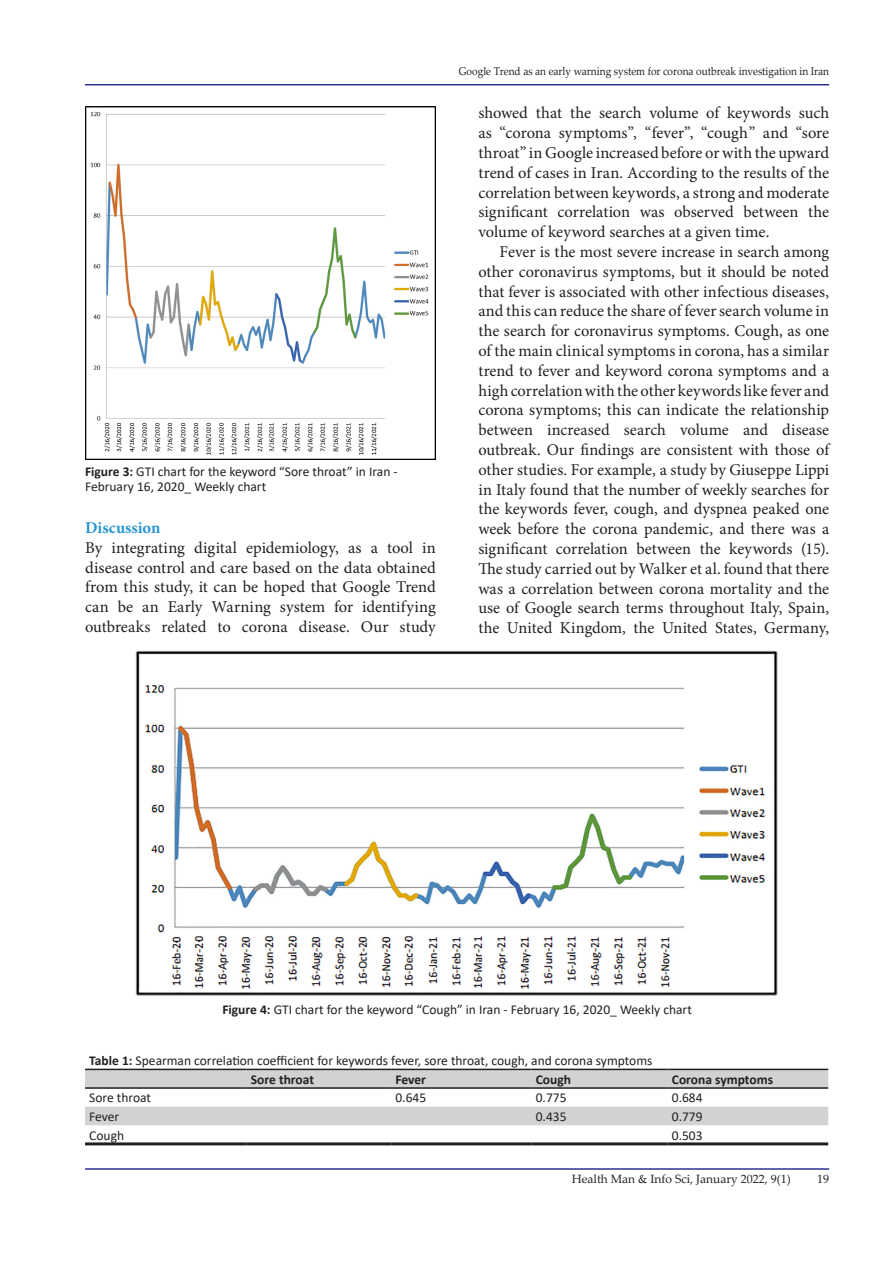
<style>
.page{position:relative;width:893px;height:1263px;background:#fff}
.page>*{position:absolute;margin:0;border:0;box-sizing:border-box;transform-origin:0 0}
.t1{font:16.5px/19.8px "Minion Pro";color:#231f20;text-align:justify}
.t2{font:700 16.5px "Minion Pro";letter-spacing:.005em;color:#2895d3}
.t3{font:13.5px/15.5px "Calibri";color:#231f20}
.t4{font:700 13.5px "Calibri";color:#231f20}
.t5{font:12px "Palatino Linotype";color:#231f20}
.t6{font:11.25px "Palatino Linotype";color:#231f20;scale:.9 1}
.s1{font-weight:700}
</style>
<div class="page">
<hr style="left:85px;top:1168px;width:744px;height:2px;background:#2e3092">
<hr style="left:85px;top:84px;width:744px;height:1px;background:#2e3092">
<img style="left:85px;top:106px;width:351px;height:354px">
<img style="left:135px;top:650px;width:643px;height:346px">
<svg style="left:85px;top:1070px;width:743px;height:55px"></svg>
<hr style="left:85px;top:1069px;width:162px;height:1px;background:#231f20">
<hr style="left:247px;top:1069px;width:144px;height:1px;background:#231f20">
<hr style="left:391px;top:1069px;width:140px;height:1px;background:#231f20">
<hr style="left:531px;top:1069px;width:137px;height:1px;background:#231f20">
<hr style="left:668px;top:1069px;width:160px;height:1px;background:#231f20">
<hr style="left:85px;top:1087px;width:162px;height:2px;background:#231f20">
<hr style="left:247px;top:1087px;width:144px;height:2px;background:#231f20">
<hr style="left:391px;top:1087px;width:140px;height:2px;background:#231f20">
<hr style="left:531px;top:1087px;width:137px;height:2px;background:#231f20">
<hr style="left:668px;top:1087px;width:160px;height:2px;background:#231f20">
<hr style="left:85px;top:1142px;width:162px;height:3px;background:#231f20">
<hr style="left:247px;top:1142px;width:144px;height:3px;background:#231f20">
<hr style="left:391px;top:1142px;width:140px;height:3px;background:#231f20">
<hr style="left:531px;top:1142px;width:137px;height:3px;background:#231f20">
<hr style="left:668px;top:1142px;width:160px;height:3px;background:#231f20">
<p class="t3" style="left:85px;top:463px;width:314px"><span class="s1">Figure 3:</span> GTI chart for the keyword “Sore throat” in Iran -<br>February 16, 2020_ Weekly chart</p>
<p class="t2" style="left:85px;top:516px;width:77px">Discussion</p>
<p class="t1" style="left:85px;top:538px;width:352px">By integrating digital epidemiology, as a tool in disease control and care based on the data obtained from this study, it can be hoped that Google Trend can be an Early Warning system for identifying outbreaks related to corona disease. Our study</p>
<p class="t6" style="left:459px;top:63px;width:413px">Google Trend as an early warning system for corona outbreak investigation in Iran</p>
<p class="t1" style="left:478px;top:103px;width:352px">showed that the search volume of keywords such as “corona symptoms”, “fever”, “cough” and “sore throat” in Google increased before or with the upward trend of cases in Iran. According to the results of the correlation between keywords, a strong and moderate significant correlation was observed between the volume of keyword searches at a given time.</p>
<p class="t1" style="left:478px;top:242px;width:352px;text-indent:21px">Fever is the most severe increase in search among other coronavirus symptoms, but it should be noted that fever is associated with other infectious diseases, and this can reduce the share of fever search volume in the search for coronavirus symptoms. Cough, as one of the main clinical symptoms in corona, has a similar trend to fever and keyword corona symptoms and a high correlation with the other keywords like fever and corona symptoms; this can indicate the relationship between increased search volume and disease outbreak. Our findings are consistent with those of other studies. For example, a study by Giuseppe Lippi in Italy found that the number of weekly searches for the keywords fever, cough, and dyspnea peaked one week before the corona pandemic, and there was a significant correlation between the keywords (15).<br>The study carried out by Walker et al. found that there was a correlation between corona mortality and the use of Google search terms throughout Italy, Spain, the United Kingdom, the United States, Germany,</p>
<p class="t3" style="left:222px;top:1001px;width:471px"><span class="s1">Figure 4:</span> GTI chart for the keyword “Cough” in Iran - February 16, 2020_ Weekly chart</p>
<p class="t3" style="left:251px;top:1051px;width:403px;line-height:18.6px;text-indent:-162px"><span class="s1">Table 1:</span> Spearman correlation coefficient for keywords fever, sore throat, cough, and corona symptoms<br><span class="s1">Sore throat</span></p>
<p class="t4" style="left:395px;top:1070px;width:32px">Fever</p>
<p class="t4" style="left:536px;top:1070px;width:37px">Cough</p>
<p class="t4" style="left:672px;top:1070px;width:103px">Corona symptoms</p>
<p class="t3" style="left:89px;top:1090px;width:63px">Sore throat</p>
<p class="t3" style="left:395px;top:1090px;width:32px">0.645</p>
<p class="t3" style="left:536px;top:1090px;width:32px">0.775</p>
<p class="t3" style="left:672px;top:1090px;width:32px">0.684</p>
<p class="t3" style="left:89px;top:1108px;width:32px">Fever</p>
<p class="t3" style="left:536px;top:1108px;width:32px">0.435</p>
<p class="t3" style="left:672px;top:1108px;width:32px">0.779</p>
<p class="t3" style="left:89px;top:1127px;width:36px">Cough</p>
<p class="t3" style="left:672px;top:1127px;width:32px">0.503</p>
<p class="t5" style="left:572px;top:1170px;width:221px">Health Man &amp; Info Sci, January 2022, 9(1)</p>
<p class="t5" style="left:817px;top:1170px;width:13px">19</p>
</div>
